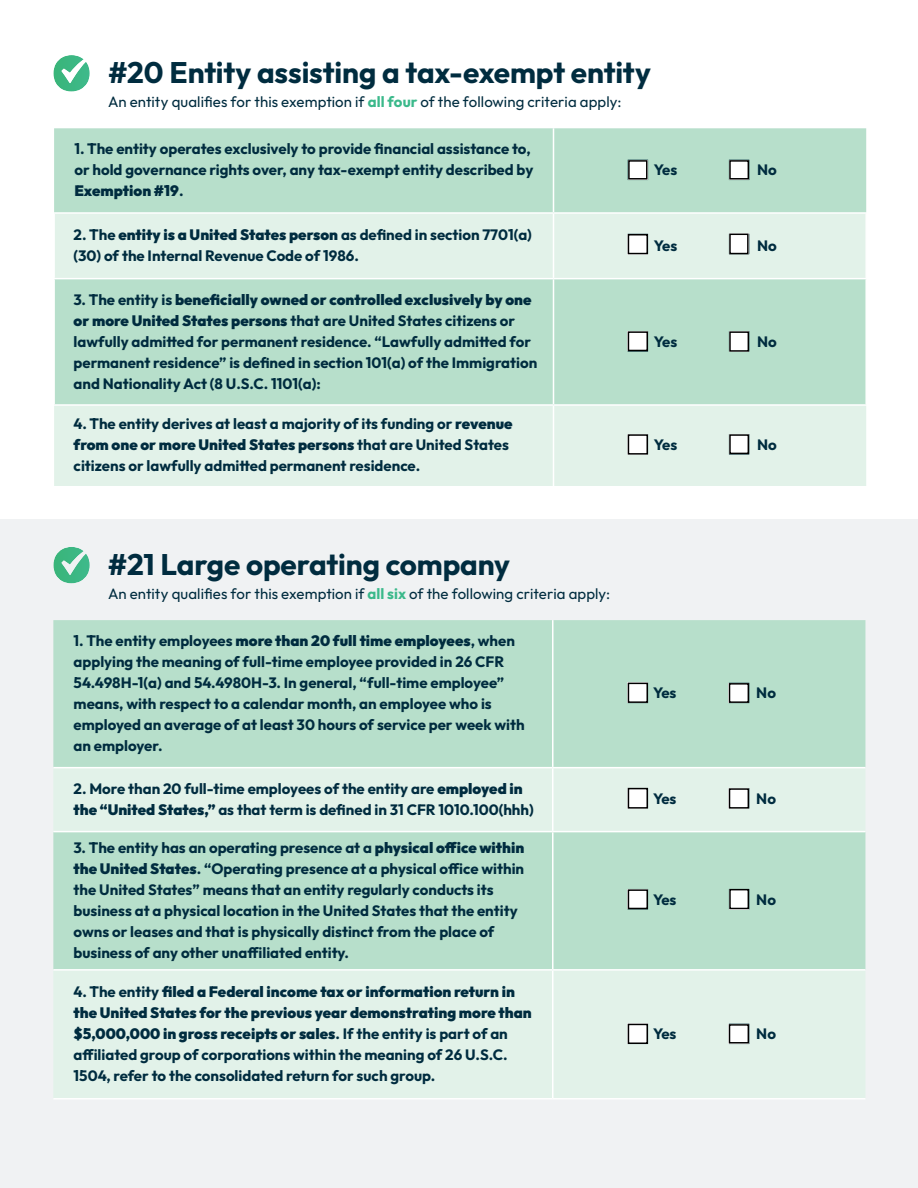
<style>
.page{position:relative;width:918px;height:1188px;background:#fff}
.page>*{position:absolute;margin:0;border:0;box-sizing:border-box;transform-origin:0 0}
.t1{font:700 29.7px "Outfit";letter-spacing:-.005em;color:#002c3f}
.t2{font:700 15px/21px "Outfit";color:#002c3f}
.t3{font:15px "Outfit";letter-spacing:.005em;color:#002c3f}
.s1{font-weight:700;color:#3bb98b}
.s2{font-weight:900}
</style>
<div class="page">
<svg style="left:53px;top:55px;width:37px;height:37px"></svg>
<div style="left:54px;top:128px;width:812px;height:84px;background:#b7dfcb"></div>
<svg style="left:54px;top:214px;width:812px;height:272px;background:#cee9db"></svg>
<hr style="left:553px;top:128px;width:1px;height:84px;background:#fff">
<hr style="left:553px;top:214px;width:1px;height:64px;background:#fff">
<hr style="left:553px;top:279px;width:1px;height:125px;background:#fff">
<hr style="left:553px;top:406px;width:1px;height:80px;background:#fff">
<hr style="left:53px;top:214px;width:2px;height:64px;background:#fff">
<hr style="left:865px;top:214px;width:2px;height:64px;background:#fff">
<hr style="left:53px;top:279px;width:2px;height:125px;background:#fff">
<hr style="left:865px;top:279px;width:2px;height:125px;background:#fff">
<hr style="left:53px;top:278px;width:501px;height:1px;background:#fff">
<hr style="left:554px;top:278px;width:313px;height:1px;background:#fff">
<hr style="left:53px;top:404px;width:501px;height:2px;background:#fff">
<hr style="left:554px;top:404px;width:313px;height:2px;background:#fff">
<div style="left:628px;top:331px;width:20px;height:21px;background:#406162"></div>
<div style="left:0;top:520px;width:918px;height:668px;background:#f0f2f3"></div>
<svg style="left:53px;top:547px;width:37px;height:36px"></svg>
<div style="left:53px;top:620px;width:812px;height:147px;background:#b7dfcb"></div>
<svg style="left:53px;top:769px;width:812px;height:329px;fill:#e2f2e9"></svg>
<hr style="left:552px;top:620px;width:2px;height:147px;background:#fff">
<hr style="left:552px;top:768px;width:2px;height:63px;background:#fff">
<hr style="left:552px;top:832px;width:2px;height:137px;background:#fff">
<hr style="left:552px;top:971px;width:2px;height:127px;background:#fff">
<hr style="left:53px;top:831px;width:500px;height:1px;background:#fff">
<hr style="left:553px;top:831px;width:312px;height:1px;background:#fff">
<hr style="left:53px;top:969px;width:500px;height:2px;background:#fff">
<hr style="left:553px;top:969px;width:312px;height:2px;background:#fff">
<hr style="left:53px;top:1098px;width:500px;height:2px;background:#fff">
<hr style="left:553px;top:1098px;width:312px;height:2px;background:#fff">
<hr style="left:53px;top:767px;width:500px;height:1px;background:#fff">
<hr style="left:553px;top:767px;width:312px;height:1px;background:#fff">
<div style="left:628px;top:160px;width:20px;height:20px;background:#fff"></div>
<div style="left:628px;top:160px;width:20px;height:20px;border:1px solid #000"></div>
<div style="left:729px;top:160px;width:20px;height:20px;background:#fff"></div>
<div style="left:729px;top:160px;width:20px;height:20px;border:2px solid #000"></div>
<div style="left:628px;top:234px;width:20px;height:20px;background:#fff"></div>
<div style="left:628px;top:234px;width:20px;height:20px;border:1px solid #000"></div>
<div style="left:729px;top:234px;width:20px;height:20px;background:#fff"></div>
<div style="left:729px;top:234px;width:20px;height:20px;border:1px solid #000"></div>
<div style="left:628px;top:331px;width:20px;height:20px;background:#fff"></div>
<div style="left:628px;top:331px;width:20px;height:20px;border:1px solid #000"></div>
<div style="left:729px;top:331px;width:20px;height:21px;background:#fff"></div>
<div style="left:729px;top:331px;width:20px;height:21px;border:2px solid #000"></div>
<div style="left:628px;top:434px;width:20px;height:21px;background:#fff"></div>
<div style="left:628px;top:434px;width:20px;height:21px;border:2px solid #000"></div>
<div style="left:729px;top:434px;width:20px;height:20px;background:#fff"></div>
<div style="left:729px;top:434px;width:20px;height:20px;border:2px solid #000"></div>
<div style="left:628px;top:683px;width:20px;height:20px;background:#fff"></div>
<div style="left:628px;top:683px;width:20px;height:20px;border:1px solid #000"></div>
<div style="left:729px;top:683px;width:20px;height:20px;background:#fff"></div>
<div style="left:729px;top:683px;width:20px;height:20px;border:1px solid #000"></div>
<div style="left:628px;top:788px;width:20px;height:21px;background:#fff"></div>
<div style="left:628px;top:788px;width:20px;height:21px;border:1px solid #000"></div>
<div style="left:729px;top:788px;width:20px;height:21px;background:#fff"></div>
<div style="left:729px;top:788px;width:20px;height:21px;border:2px solid #000"></div>
<div style="left:628px;top:889px;width:20px;height:20px;background:#fff"></div>
<div style="left:628px;top:889px;width:20px;height:20px;border:1px solid #000"></div>
<div style="left:729px;top:889px;width:20px;height:20px;background:#fff"></div>
<div style="left:729px;top:889px;width:20px;height:20px;border:2px solid #000"></div>
<div style="left:628px;top:1024px;width:20px;height:20px;background:#fff"></div>
<div style="left:628px;top:1024px;width:20px;height:20px;border:1px solid #000"></div>
<div style="left:729px;top:1024px;width:20px;height:20px;background:#fff"></div>
<div style="left:729px;top:1024px;width:20px;height:20px;border:2px solid #000"></div>
<h1 class="t1" style="left:108px;top:59px;width:544px">#20 Entity assisting a tax-exempt entity</h1>
<p class="t3" style="left:108px;top:92px;width:515px">An entity qualifies for this exemption if <span class="s1">all four</span> of the following criteria apply:</p>
<p class="t2" style="left:74px;top:139px;width:461px">1. The entity operates exclusively to provide financial assistance to, or hold governance rights over, any tax-exempt entity described by<br><span class="s2">Exemption #19</span>.</p>
<p class="t2" style="left:654px;top:160px;width:25px">Yes</p>
<p class="t2" style="left:757px;top:160px;width:21px">No</p>
<p class="t2" style="left:74px;top:225px;width:460px">2. The <span class="s2">entity is a United States person</span> as defined in section 7701(a) (30) of the Internal Revenue Code of 1986.</p>
<p class="t2" style="left:654px;top:236px;width:25px">Yes</p>
<p class="t2" style="left:757px;top:236px;width:21px">No</p>
<p class="t2" style="left:74px;top:290px;width:465px">3. The entity is <span class="s2">beneficially owned or controlled exclusively by one or more United States persons</span> that are United States citizens or lawfully admitted for permanent residence. “Lawfully admitted for permanent residence” is defined in section 101(a) of the Immigration and Nationality Act (8 U.S.C. 1101(a):</p>
<p class="t2" style="left:654px;top:332px;width:25px">Yes</p>
<p class="t2" style="left:757px;top:332px;width:21px">No</p>
<p class="t2" style="left:74px;top:414px;width:440px">4. The entity derives at least a majority of its funding or <span class="s2">revenue from one or more United States persons</span> that are United States citizens or lawfully admitted permanent residence.</p>
<h1 class="t1" style="left:108px;top:551px;width:403px">#21 Large operating company</h1>
<p class="t3" style="left:108px;top:584px;width:504px">An entity qualifies for this exemption if <span class="s1">all six</span> of the following criteria apply:</p>
<p class="t2" style="left:74px;top:631px;width:453px">1. The entity employees <span class="s2">more than 20 full time employees</span>, when applying the meaning of full-time employee provided in 26 CFR 54.498H-1(a) and 54.4980H-3. In general, “full-time employee” means, with respect to a calendar month, an employee who is employed an average of at least 30 hours of service per week with an employer.</p>
<p class="t2" style="left:654px;top:435px;width:25px">Yes</p>
<p class="t2" style="left:757px;top:435px;width:21px">No</p>
<p class="t2" style="left:653px;top:683px;width:25px">Yes</p>
<p class="t2" style="left:756px;top:683px;width:21px">No</p>
<p class="t2" style="left:74px;top:779px;width:462px">2. More than 20 full-time employees of the entity are <span class="s2">employed in the “United States,”</span> as that term is defined in 31 CFR 1010.100(hhh)</p>
<p class="t2" style="left:653px;top:789px;width:25px">Yes</p>
<p class="t2" style="left:756px;top:789px;width:21px">No</p>
<p class="t2" style="left:74px;top:838px;width:452px">3. The entity has an operating presence at a <span class="s2">physical office within the United States</span>. “Operating presence at a physical office within the United States” means that an entity regularly conducts its business at a physical location in the United States that the entity owns or leases and that is physically distinct from the place of business of any other unaffiliated entity.</p>
<p class="t2" style="left:653px;top:890px;width:25px">Yes</p>
<p class="t2" style="left:756px;top:890px;width:21px">No</p>
<p class="t2" style="left:74px;top:982px;width:460px">4. The entity <span class="s2">filed a Federal income tax or information return in the United States for the previous year demonstrating more than $5,000,000 in gross receipts or sales</span>. If the entity is part of an affiliated group of corporations within the meaning of 26 U.S.C.<br>1504, refer to the consolidated return for such group.</p>
<p class="t2" style="left:653px;top:1024px;width:25px">Yes</p>
<p class="t2" style="left:756px;top:1024px;width:21px">No</p>
</div>
